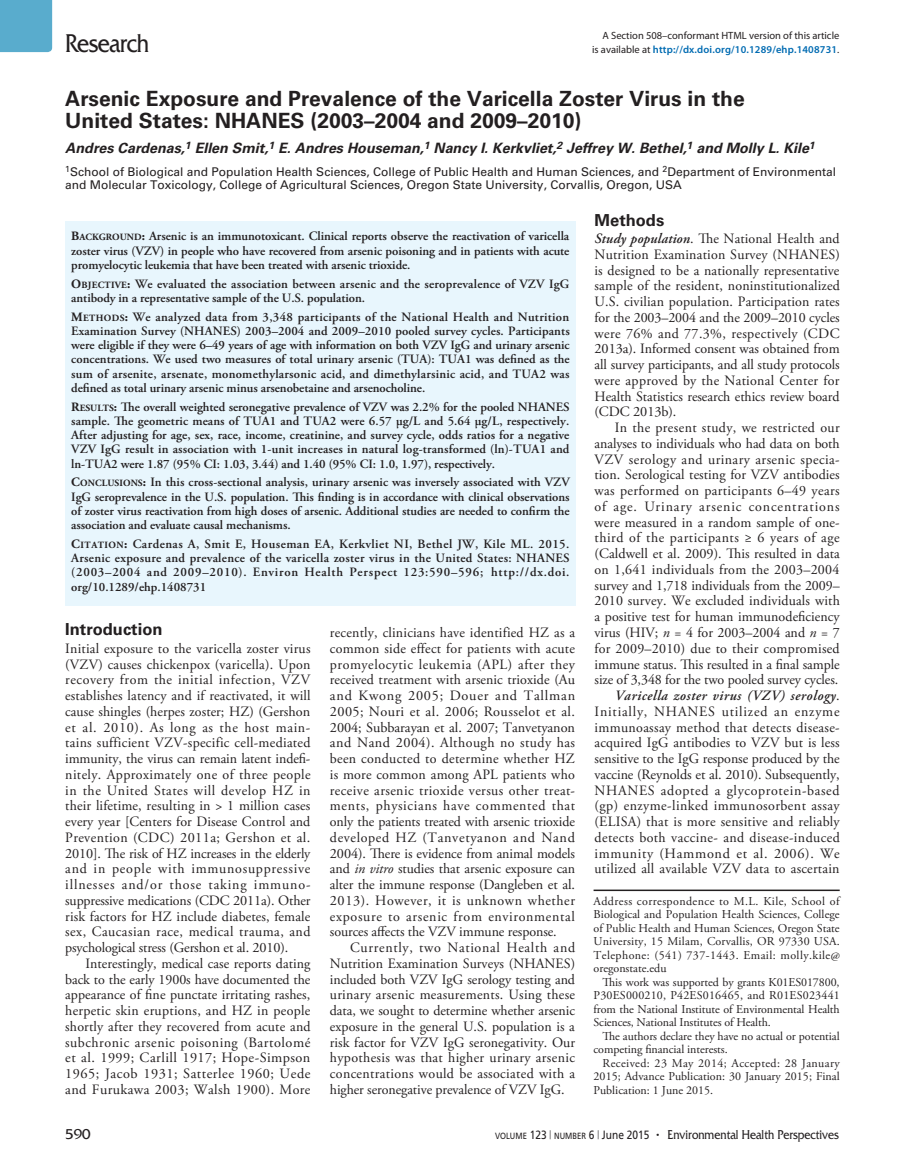
<style>
.page{position:relative;width:905px;height:1175px;background:#fff}
.page>*{position:absolute;margin:0;border:0;box-sizing:border-box;transform-origin:0 0}
.t1{font:27px "Friz Quadrata Std";letter-spacing:-.02em;color:#231f20;scale:.85 1}
.t2{font:700 21px/22.5px "Univers LT Std";color:#231f20}
.t3{font:700 16.5px "Univers LT Std";color:#231f20}
.t4{font:15px "Friz Quadrata Std";color:#231f20}
.t5{font:14.25px/15.8px "Adobe Garamond Pro";letter-spacing:.02em;color:#231f20;text-align:justify}
.t6{font:italic 700 14.25px "Univers LT Std";color:#231f20}
.t7{font:13.5px "Friz Quadrata Std";color:#231f20;scale:.85 1}
.t8{font:600 12.75px/14.2px "Adobe Garamond Pro";letter-spacing:-.005em;color:#231f20;text-align:justify}
.t9{font:600 12.75px/14.2px "Adobe Garamond Pro";letter-spacing:.015em;color:#231f20}
.t10{font:12px/13.5px "Adobe Garamond Pro";letter-spacing:-.005em;color:#231f20;text-align:justify}
.t11{font:12px/13.5px "Univers LT Std";color:#231f20}
.t12{font:10.5px/14px "Myriad Pro";color:#231f20;text-align:right}
.s1{font-weight:600;color:#006bb2}
.s2{font-weight:700}
.s3{font-weight:700;font-size:9.6px}
.s4{font-weight:600;font-style:italic}
.s5{font-style:italic}
.s6{font-family:"Frutiger LT Std";font-size:9px}
.s7{font-family:"Frutiger LT Std";font-size:12px}
.s8{font-family:"Frutiger LT Std";font-weight:300;font-size:9px}
.s9{font-size:12px}
</style>
<div class="page">
<div style="left:0;top:0;width:52px;height:52px;background:#59accd"></div>
<hr style="left:593px;top:889px;width:246px;height:2px;background:#231f20">
<div style="left:65px;top:220px;width:510px;height:385px;background:#e8f6fd"></div>
<h1 class="t1" style="left:65px;top:28px;width:100px">Research</h1>
<p class="t12" style="left:592px;top:28px;width:249px">A Section 508–conformant HTML version of this article<br>is available at <span class="s1">http://dx.doi.org/10.1289/ehp.1408731</span>.</p>
<h2 class="t2" style="left:65px;top:87px;width:681px">Arsenic Exposure and Prevalence of the Varicella Zoster Virus in the<br>United States: NHANES (2003–2004 and 2009–2010)</h2>
<p class="t6" style="left:65px;top:140px;width:751px">Andres Cardenas,<sup>1</sup> Ellen Smit,<sup>1</sup> E. Andres Houseman,<sup>1</sup> Nancy I. Kerkvliet,<sup>2</sup> Jeffrey W. Bethel,<sup>1</sup> and Molly L. Kile<sup>1</sup></p>
<p class="t11" style="left:65px;top:165px;width:772px"><sup>1</sup>School of Biological and Population Health Sciences, College of Public Health and Human Sciences, and <sup>2</sup>Department of Environmental and Molecular Toxicology, College of Agricultural Sciences, Oregon State University, Corvallis, Oregon, USA</p>
<p class="t8" style="left:71px;top:229px;width:499px"><span class="s2">B</span><span class="s3">ACKGROUND</span><span class="s2">:</span> Arsenic is an immunotoxicant. Clinical reports observe the reactivation of varicella zoster virus (VZV) in people who have recovered from arsenic poisoning and in patients with acute promyelocytic leukemia that have been treated with arsenic trioxide.</p>
<p class="t9" style="left:71px;top:276px;width:499px"><span class="s2">O</span><span class="s3">BJECTIVE</span><span class="s2">:</span> We evaluated the association between arsenic and the seroprevalence of VZV IgG antibody in a representative sample of the U.S. population.</p>
<p class="t8" style="left:71px;top:309px;width:500px"><span class="s2">M</span><span class="s3">ETHODS</span><span class="s2">:</span> We analyzed data from 3,348 participants of the National Health and Nutrition Examination Survey (NHANES) 2003–2004 and 2009–2010 pooled survey cycles. Participants were eligible if they were 6–49 years of age with information on both VZV IgG and urinary arsenic concentrations. We used two measures of total urinary arsenic (TUA): TUA1 was defined as the sum of arsenite, arsenate, monomethylarsonic acid, and dimethylarsinic acid, and TUA2 was defined as total urinary arsenic minus arsenobetaine and arsenocholine.</p>
<p class="t8" style="left:71px;top:399px;width:500px"><span class="s2">R</span><span class="s3">ESULTS</span><span class="s2">:</span> The overall weighted seronegative prevalence of VZV was 2.2% for the pooled NHANES sample. The geometric means of TUA1 and TUA2 were 6.57 μg/L and 5.64 μg/L, respectively.<br>After adjusting for age, sex, race, income, creatinine, and survey cycle, odds ratios for a negative VZV IgG result in association with 1-unit increases in natural log-transformed (ln)-TUA1 and ln-TUA2 were 1.87 (95% CI: 1.03, 3.44) and 1.40 (95% CI: 1.0, 1.97), respectively.</p>
<p class="t8" style="left:71px;top:475px;width:500px"><span class="s2">C</span><span class="s3">ONCLUSIONS</span><span class="s2">:</span> In this cross-sectional analysis, urinary arsenic was inversely associated with VZV IgG seroprevalence in the U.S. population. This finding is in accordance with clinical observations of zoster virus reactivation from high doses of arsenic. Additional studies are needed to confirm the association and evaluate causal mechanisms.</p>
<p class="t8" style="left:71px;top:537px;width:500px"><span class="s2">C</span><span class="s3">ITATION</span><span class="s2">:</span> Cardenas A, Smit E, Houseman EA, Kerkvliet NI, Bethel JW, Kile ML. 2015.<br>Arsenic exposure and prevalence of the varicella zoster virus in the United States: NHANES (2003–2004 and 2009–2010). Environ Health Perspect 123:590–596; http://dx.doi. org/10.1289/ehp.1408731</p>
<p class="t3" style="left:594px;top:211px;width:71px">Methods</p>
<p class="t5" style="left:594px;top:231px;width:247px"><span class="s4">Study population</span>. The National Health and Nutrition Examination Survey (NHANES) is designed to be a nationally representative sample of the resident, noninstitutionalized U.S. civilian population. Participation rates for the 2003–2004 and the 2009–2010 cycles were 76% and 77.3%, respectively (CDC 2013a). Informed consent was obtained from all survey participants, and all study protocols were approved by the National Center for Health Statistics research ethics review board (CDC 2013b).</p>
<p class="t5" style="left:594px;top:420px;width:247px;text-align:right">In the present study, we restricted our analyses to individuals who had data on both VZV serology and urinary arsenic specia&shy;tion. Serological testing for VZV antibodies was performed on participants 6–49 years of age. Urinary arsenic concentrations were measured in a random sample of one&shy;third of the participants ≥ 6 years of age (Caldwell et al. 2009). This resulted in data on 1,641 individuals from the 2003–2004 survey and 1,718 individuals from the 2009– 2010 survey. We excluded individuals with a positive test for human immunodeficiency virus (HIV; <span class="s5">n</span> = 4 for 2003–2004 and <span class="s5">n</span> = 7 for 2009–2010) due to their compromised immune status. This resulted in a final sample size of 3,348 for the two pooled survey cycles.<br><span class="s4">Varicella zoster virus (VZV) serology</span>.<br>Initially, NHANES utilized an enzyme immunoassay method that detects disease&shy;acquired IgG antibodies to VZV but is less sensitive to the IgG response produced by the vaccine (Reynolds et al. 2010). Subsequently, NHANES adopted a glycoprotein-based (gp) enzyme-linked immunosorbent assay (ELISA) that is more sensitive and reliably detects both vaccine- and disease-induced immunity (Hammond et al. 2006). We utilized all available VZV data to ascertain</p>
<p class="t10" style="left:593px;top:894px;width:248px">Address correspondence to M.L. Kile, School of Biological and Population Health Sciences, College of Public Health and Human Sciences, Oregon State University, 15 Milam, Corvallis, OR 97330 USA.<br>Telephone: (541) 737-1443. Email: molly.kile@ oregonstate.edu</p>
<p class="t10" style="left:593px;top:975px;width:248px;text-indent:9px">This work was supported by grants K01ES017800, P30ES000210, P42ES016465, and R01ES023441 from the National Institute of Environmental Health Sciences, National Institutes of Health.</p>
<p class="t10" style="left:593px;top:1029px;width:247px;text-indent:9px">The authors declare they have no actual or potential competing financial interests.</p>
<p class="t10" style="left:593px;top:1056px;width:248px;text-indent:9px">Received: 23 May 2014; Accepted: 28 January 2015; Advance Publication: 30 January 2015; Final Publication: 1 June 2015.</p>
<p class="t3" style="left:65px;top:620px;width:99px">Introduction</p>
<p class="t5" style="left:65px;top:641px;width:247px">Initial exposure to the varicella zoster virus (VZV) causes chickenpox (varicella). Upon recovery from the initial infection, VZV establishes latency and if reactivated, it will cause shingles (herpes zoster; HZ) (Gershon et al. 2010). As long as the host main&shy;tains sufficient VZV-specific cell-mediated immunity, the virus can remain latent indefi&shy;nitely. Approximately one of three people in the United States will develop HZ in their lifetime, resulting in &gt; 1 million cases every year [Centers for Disease Control and Prevention (CDC) 2011a; Gershon et al.<br>2010]. The risk of HZ increases in the elderly and in people with immunosuppressive illnesses and/or those taking immuno&shy;suppressive medications (CDC 2011a). Other risk factors for HZ include diabetes, female sex, Caucasian race, medical trauma, and psychological stress (Gershon et al. 2010).</p>
<p class="t5" style="left:65px;top:956px;width:247px;text-indent:20px">Interestingly, medical case reports dating back to the early 1900s have documented the appearance of fine punctate irritating rashes, herpetic skin eruptions, and HZ in people shortly after they recovered from acute and subchronic arsenic poisoning (Bartolomé et al. 1999; Carlill 1917; Hope-Simpson 1965; Jacob 1931; Satterlee 1960; Uede and Furukawa 2003; Walsh 1900). More</p>
<p class="t5" style="left:330px;top:625px;width:247px">recently, clinicians have identified HZ as a common side effect for patients with acute promyelocytic leukemia (APL) after they received treatment with arsenic trioxide (Au and Kwong 2005; Douer and Tallman 2005; Nouri et al. 2006; Rousselot et al.<br>2004; Subbarayan et al. 2007; Tanvetyanon and Nand 2004). Although no study has been conducted to determine whether HZ is more common among APL patients who receive arsenic trioxide versus other treat&shy;ments, physicians have commented that only the patients treated with arsenic trioxide developed HZ (Tanvetyanon and Nand 2004). There is evidence from animal models and <span class="s5">in vitro</span> studies that arsenic exposure can alter the immune response (Dangleben et al.<br>2013). However, it is unknown whether exposure to arsenic from environmental sources affects the VZV immune response.</p>
<p class="t5" style="left:330px;top:940px;width:247px;text-indent:20px">Currently, two National Health and Nutrition Examination Surveys (NHANES) included both VZV IgG serology testing and urinary arsenic measurements. Using these data, we sought to determine whether arsenic exposure in the general U.S. population is a risk factor for VZV IgG seronegativity. Our hypothesis was that higher urinary arsenic concentrations would be associated with a higher seronegative prevalence of VZV IgG.</p>
<p class="t4" style="left:65px;top:1125px;width:27px">590</p>
<p class="t7" style="left:495px;top:1127px;width:406px"><span class="s6">VOLUME</span> <span class="s7">123</span> <span class="s8">|</span> <span class="s6">NUMBER</span> <span class="s7">6</span> <span class="s8">|</span> <span class="s7">June 2015</span> <span class="s9">•</span> Environmental Health Perspectives</p>
</div>
